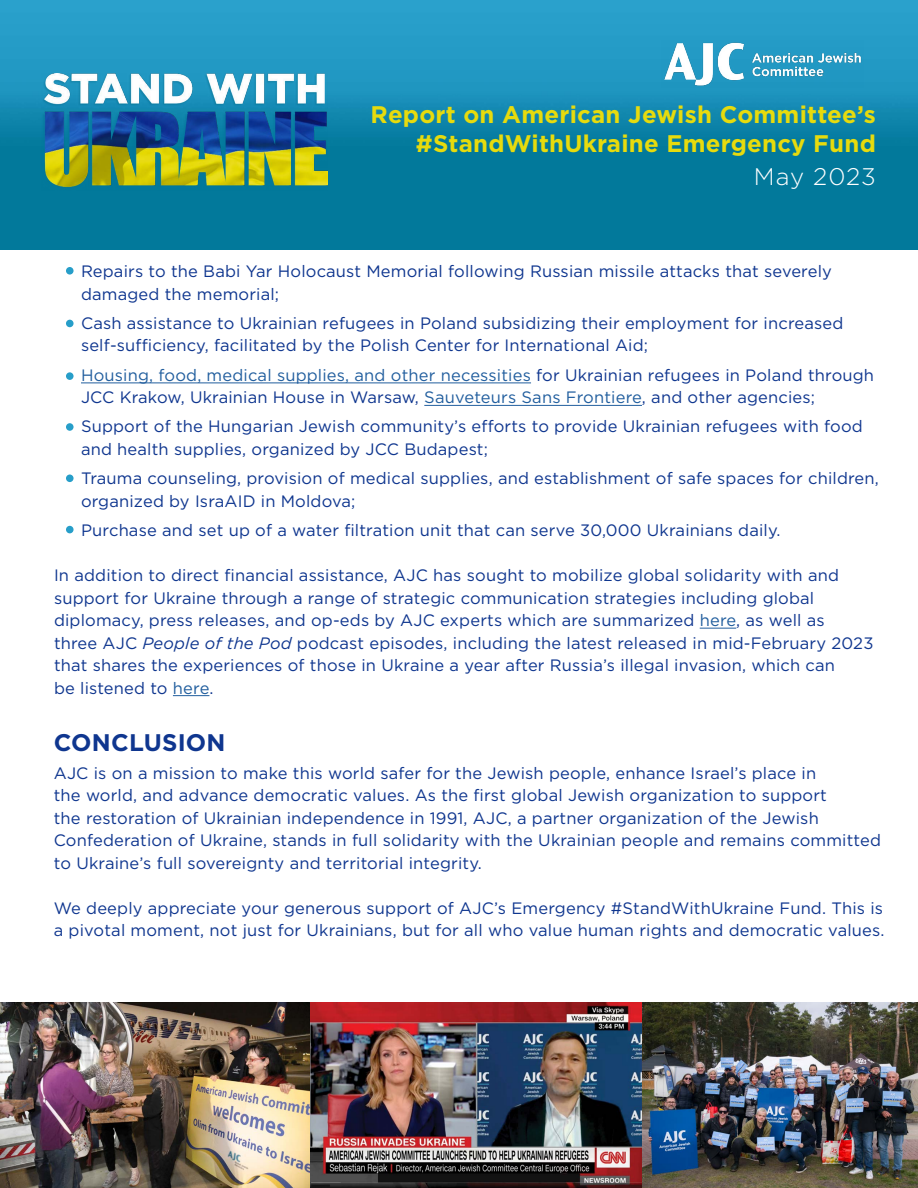
<style>
.page{position:relative;width:918px;height:1188px;background:#fff}
.page>*{position:absolute;margin:0;border:0;box-sizing:border-box;transform-origin:0 0}
.t1{font:700 24px/28.8px "Gotham";letter-spacing:.01em;color:#e7db0d;text-align:right}
.t2{font:700 24px "Gotham";letter-spacing:.01em;color:#0f368f}
.t3{font:300 24px "Gotham";letter-spacing:.04em;color:#fff}
.t4{font:16.5px/22.5px "Gotham";letter-spacing:.01em;color:#0f368f}
.s1{color:#215e9e}
.s2{font-style:italic}
</style>
<div class="page">
<hr style="left:81px;top:383px;width:450px;height:1px;background:#215e9e">
<hr style="left:424px;top:405px;width:218px;height:1px;background:#215e9e">
<hr style="left:700px;top:628px;width:36px;height:1px;background:#215e9e">
<hr style="left:173px;top:695px;width:36px;height:1px;background:#215e9e">
<img style="left:0;top:0;width:918px;height:249px">
<img style="left:41px;top:74px;width:286px;height:116px">
<img style="left:661px;top:40px;width:203px;height:48px">
<div style="left:66px;top:267px;width:8px;height:8px;background:#279ec9;border-radius:50%"></div>
<div style="left:66px;top:320px;width:8px;height:7px;background:#279ec9;border-radius:50%"></div>
<div style="left:66px;top:372px;width:8px;height:8px;background:#279ec9;border-radius:50%"></div>
<div style="left:66px;top:423px;width:8px;height:8px;background:#279ec9;border-radius:50%"></div>
<div style="left:66px;top:475px;width:8px;height:7px;background:#279ec9;border-radius:50%"></div>
<div style="left:66px;top:526px;width:8px;height:7px;background:#279ec9;border-radius:50%"></div>
<img style="left:0;top:1003px;width:918px;height:185px">
<h1 class="t1" style="left:371px;top:100px;width:507px">Report on American Jewish Committee’s #StandWithUkraine Emergency Fund</h1>
<h1 class="t3" style="left:754px;top:162px;width:123px">May 2023</h1>
<p class="t4" style="left:81px;top:260px;width:752px">Repairs to the Babi Yar Holocaust Memorial following Russian missile attacks that severely damaged the memorial;</p>
<p class="t4" style="left:81px;top:312px;width:764px">Cash assistance to Ukrainian refugees in Poland subsidizing their employment for increased self-sufficiency, facilitated by the Polish Center for International Aid;</p>
<p class="t4" style="left:81px;top:364px;width:795px"><span class="s1">Housing, food, medical supplies, and other necessities</span> for Ukrainian refugees in Poland through<br>JCC Krakow, Ukrainian House in Warsaw, <span class="s1">Sauveteurs Sans Frontiere</span>, and other agencies;</p>
<p class="t4" style="left:81px;top:415px;width:783px">Support of the Hungarian Jewish community’s efforts to provide Ukrainian refugees with food and health supplies, organized by JCC Budapest;</p>
<p class="t4" style="left:81px;top:467px;width:799px">Trauma counseling, provision of medical supplies, and establishment of safe spaces for children, organized by IsraAID in Moldova;</p>
<p class="t4" style="left:81px;top:519px;width:701px">Purchase and set up of a water filtration unit that can serve 30,000 Ukrainians daily.</p>
<p class="t4" style="left:54px;top:564px;width:821px">In addition to direct financial assistance, AJC has sought to mobilize global solidarity with and support for Ukraine through a range of strategic communication strategies including global diplomacy, press releases, and op-eds by AJC experts which are summarized <span class="s1">here</span>, as well as<br>three AJC <span class="s2">People of the Pod</span> podcast episodes, including the latest released in mid-February 2023 that shares the experiences of those in Ukraine a year after Russia’s illegal invasion, which can<br>be listened to <span class="s1">here</span>.</p>
<h1 class="t2" style="left:54px;top:728px;width:173px">CONCLUSION</h1>
<p class="t4" style="left:54px;top:762px;width:829px">AJC is on a mission to make this world safer for the Jewish people, enhance Israel’s place in<br>the world, and advance democratic values. As the first global Jewish organization to support<br>the restoration of Ukrainian independence in 1991, AJC, a partner organization of the Jewish Confederation of Ukraine, stands in full solidarity with the Ukrainian people and remains committed to Ukraine’s full sovereignty and territorial integrity.</p>
<p class="t4" style="left:54px;top:897px;width:832px">We deeply appreciate your generous support of AJC’s Emergency #StandWithUkraine Fund. This is a pivotal moment, not just for Ukrainians, but for all who value human rights and democratic values.</p>
</div>
